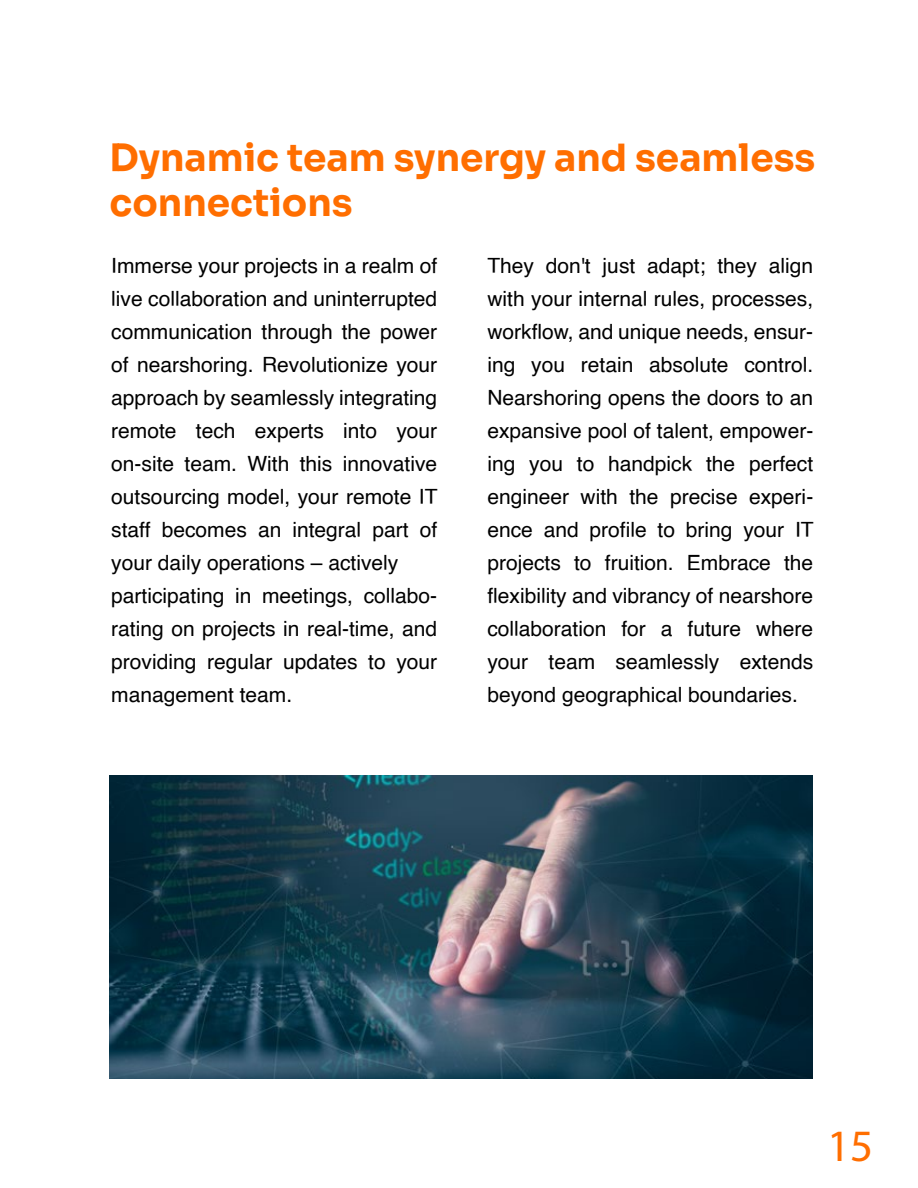
<style>
.page{position:relative;width:918px;height:1188px;background:#fff}
.page>*{position:absolute;margin:0;border:0;box-sizing:border-box;transform-origin:0 0}
.t1{font:45px "Myriad Pro";color:#ff6e00}
.t2{font:37.5px/45px "Sora";color:#ff6e00}
.t3{font:21px/33px "Helvetica";color:#000}
</style>
<div class="page">
<img style="left:110px;top:776px;width:703px;height:302px">
<h2 class="t2" style="left:110px;top:131px;width:707px">Dynamic team synergy and seamless connections</h2>
<p class="t3" style="left:111px;top:250px;width:328px">Immerse your projects in a realm of live collaboration and uninterrupted communication through the power of nearshoring. Revolutionize your approach by seamlessly integrating remote tech experts into your on-site team. With this innovative outsourcing model, your remote IT staff becomes an integral part of your daily operations – actively participating in meetings, collabo&shy;rating on projects in real-time, and providing regular updates to your management team.</p>
<p class="t3" style="left:487px;top:249px;width:328px;text-align:justify">They don't just adapt; they align with your internal rules, processes, workflow, and unique needs, ensur&shy;ing you retain absolute control.<br>Nearshoring opens the doors to an expansive pool of talent, empower&shy;ing you to handpick the perfect engineer with the precise experi&shy;ence and profile to bring your IT projects to fruition. Embrace the flexibility and vibrancy of nearshore collaboration for a future where your team seamlessly extends beyond geographical boundaries.</p>
<h1 class="t1" style="left:827px;top:1118px;width:48px">15</h1>
</div>
